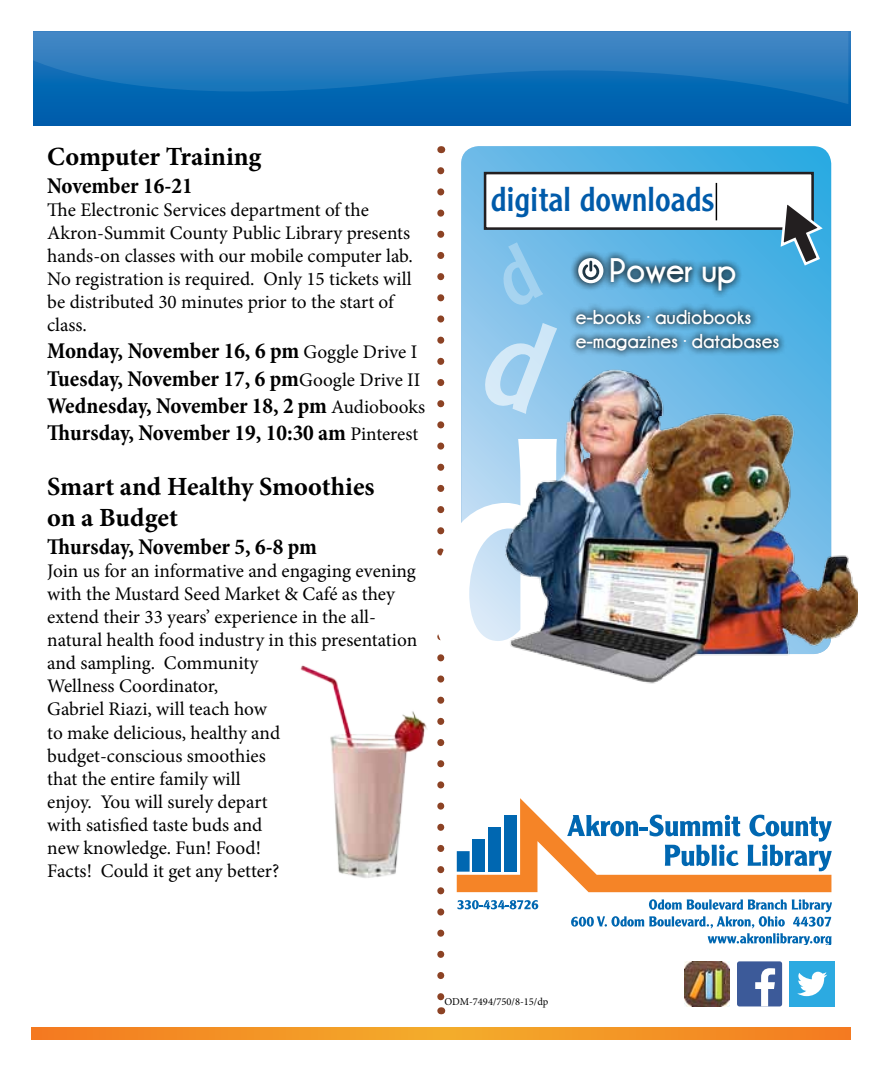
<style>
.page{position:relative;width:882px;height:1071px;background:#fff}
.page>*{position:absolute;margin:0;border:0;box-sizing:border-box;transform-origin:0 0}
.t1{font:35px "Champagne&Limousines Thick";color:#fff}
.t2{font:33.95px "Clearface Gothic LT Std";color:#005baa}
.t3{font:700 26.25px/31.5px "Minion Pro";color:#000}
.t4{font:700 condensed 22.75px/27.3px "Minion Pro";letter-spacing:-.005em;color:#000}
.t5{font:20.65px/24.7px "Champagne&Limousines Thick";color:#fff}
.t6{font:19.25px/23.1px "Minion Pro";color:#000}
.t7{font:10.5px "Minion Pro";color:#000}
.s1{font-weight:400;font-stretch:normal;font-size:19.25px}
</style>
<div class="page">
<div style="left:33px;top:32px;width:817px;height:94px;background:#005fad"></div>
<svg style="left:33px;top:32px;width:815px;height:72px"></svg>
<svg style="left:461px;top:146px;width:370px;height:25px;background:#4eb2e4"></svg>
<img style="left:832px;top:555px;width:26px;height:84px">
<div style="left:790px;top:961px;width:45px;height:45px;background:#2caae1"></div>
<img style="left:437px;top:171px;width:395px;height:843px">
<img style="left:684px;top:961px;width:46px;height:46px">
<img style="left:300px;top:653px;width:143px;height:233px">
<svg style="left:32px;top:1028px;width:818px;height:12px;background:#f39225"></svg>
<h3 class="t3" style="left:47px;top:141px;width:216px">Computer Training</h3>
<p class="t4" style="left:47px;top:172px;width:147px">November 16-21</p>
<p class="t6" style="left:47px;top:198px;width:367px">The Electronic Services department of the Akron-Summit County Public Library presents hands-on classes with our mobile computer lab.<br>No registration is required. Only 15 tickets will be distributed 30 minutes prior to the start of class.</p>
<p class="t4" style="left:47px;top:337px;width:379px">Monday, November 16, 6 pm <span class="s1">Goggle Drive I </span>Tuesday, November 17, 6 pm<span class="s1">Google Drive II </span>Wednesday, November 18, 2 pm <span class="s1">Audiobooks </span>Thursday, November 19, 10:30 am <span class="s1">Pinterest</span></p>
<h3 class="t3" style="left:47px;top:470px;width:329px">Smart and Healthy Smoothies on a Budget</h3>
<p class="t4" style="left:47px;top:533px;width:271px">Thursday, November 5, 6-8 pm</p>
<p class="t6" style="left:47px;top:559px;width:371px">Join us for an informative and engaging evening with the Mustard Seed Market &amp; Café as they extend their 33 years’ experience in the all&shy;natural health food industry in this presentation and sampling. Community<br>Wellness Coordinator,<br>Gabriel Riazi, will teach how<br>to make delicious, healthy and budget-conscious smoothies<br>that the entire family will<br>enjoy. You will surely depart<br>with satisfied taste buds and<br>new knowledge. Fun! Food!<br>Facts! Could it get any better?</p>
<h2 class="t2" style="left:491px;top:177px;width:225px">digital downloads</h2>
<h1 class="t1" style="left:609px;top:251px;width:129px">Power up</h1>
<p class="t5" style="left:576px;top:305px;width:205px">e-books · audiobooks e-magazines · databases</p>
<p class="t7" style="left:444px;top:994px;width:105px">ODM-7494/750/8-15/dp</p>
</div>
